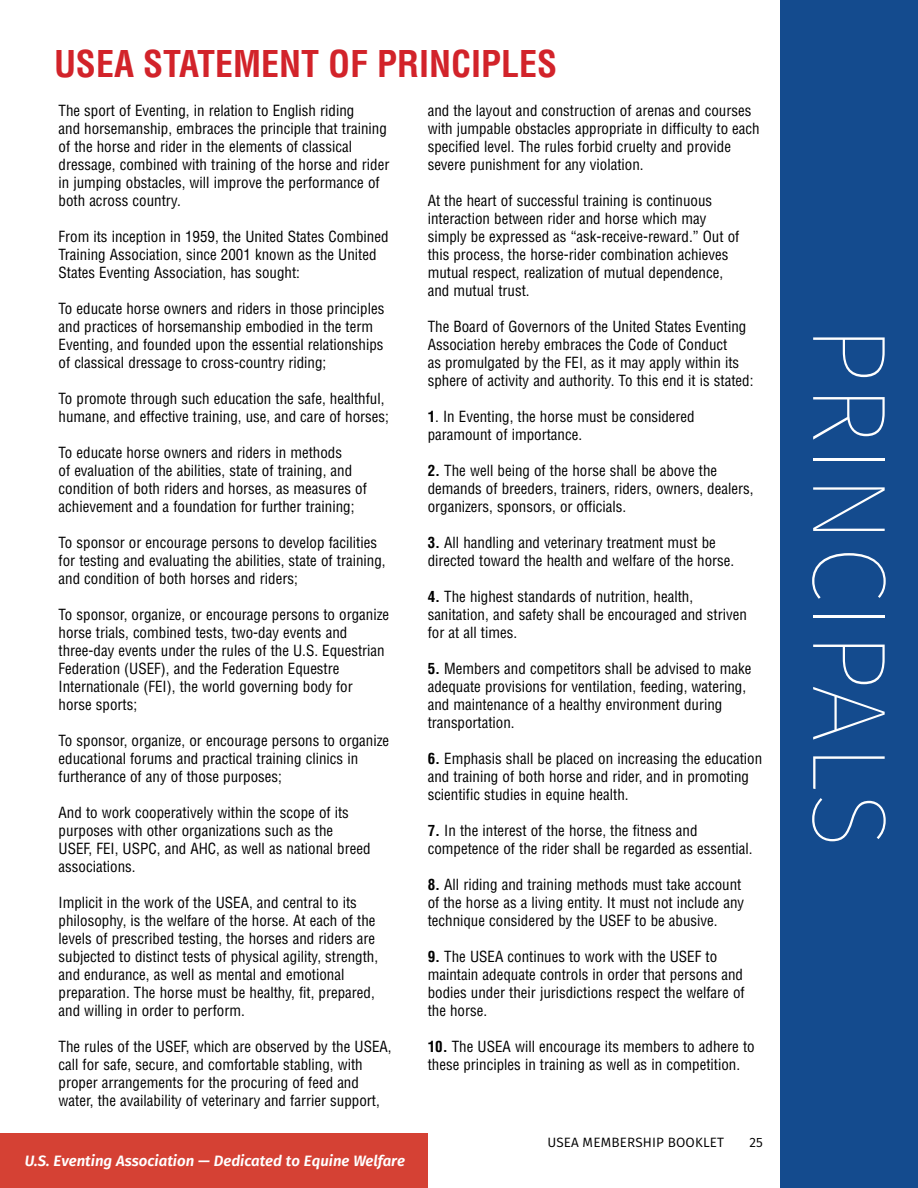
<style>
.page{position:relative;width:918px;height:1188px;background:#fff}
.page>*{position:absolute;margin:0;border:0;box-sizing:border-box;transform-origin:0 0}
.t1{font:100 105px "Fira Sans";letter-spacing:.01em;color:#fff}
.t2{font:700 condensed 36px "Helvetica LT Std";color:#d2232a}
.t3{font:condensed 15px/18px "Helvetica LT Std";color:#000}
.t4{font:italic 600 15px "Fira Sans";color:#fff}
.t5{font:13.5px "Fira Sans";letter-spacing:.01em;color:#000}
.s1{font-weight:700}
</style>
<div class="page">
<div style="left:781px;top:0;width:137px;height:1188px;background:#144b8e"></div>
<div style="left:0;top:1133px;width:428px;height:55px;background:#d54134"></div>
<h2 class="t2" style="left:54px;top:41px;width:505px">USEA STATEMENT OF PRINCIPLES</h2>
<p class="t3" style="left:59px;top:102px;width:332px">The sport of Eventing, in relation to English riding<br>and horsemanship, embraces the principle that training of the horse and rider in the elements of classical dressage, combined with training of the horse and rider in jumping obstacles, will improve the performance of both across country.</p>
<p class="t3" style="left:59px;top:228px;width:332px">From its inception in 1959, the United States Combined<br>Training Association, since 2001 known as the United<br>States Eventing Association, has sought:</p>
<p class="t3" style="left:59px;top:300px;width:327px">To educate horse owners and riders in those principles and practices of horsemanship embodied in the term Eventing, and founded upon the essential relationships of classical dressage to cross-country riding;</p>
<p class="t3" style="left:59px;top:390px;width:332px">To promote through such education the safe, healthful, humane, and effective training, use, and care of horses;</p>
<p class="t3" style="left:59px;top:444px;width:310px">To educate horse owners and riders in methods<br>of evaluation of the abilities, state of training, and condition of both riders and horses, as measures of achievement and a foundation for further training;</p>
<p class="t3" style="left:59px;top:534px;width:329px">To sponsor or encourage persons to develop facilities for testing and evaluating the abilities, state of training, and condition of both horses and riders;</p>
<p class="t3" style="left:59px;top:606px;width:332px">To sponsor, organize, or encourage persons to organize horse trials, combined tests, two-day events and three-day events under the rules of the U.S. Equestrian Federation (USEF), and the Federation Equestre Internationale (FEI), the world governing body for horse sports;</p>
<p class="t3" style="left:59px;top:732px;width:332px">To sponsor, organize, or encourage persons to organize educational forums and practical training clinics in furtherance of any of those purposes;</p>
<p class="t3" style="left:59px;top:804px;width:314px">And to work cooperatively within the scope of its purposes with other organizations such as the USEF, FEI, USPC, and AHC, as well as national breed associations.</p>
<p class="t3" style="left:59px;top:894px;width:321px">Implicit in the work of the USEA, and central to its philosophy, is the welfare of the horse. At each of the levels of prescribed testing, the horses and riders are subjected to distinct tests of physical agility, strength, and endurance, as well as mental and emotional preparation. The horse must be healthy, fit, prepared, and willing in order to perform.</p>
<p class="t3" style="left:59px;top:1038px;width:335px">The rules of the USEF, which are observed by the USEA, call for safe, secure, and comfortable stabling, with proper arrangements for the procuring of feed and water, the availability of veterinary and farrier support,</p>
<p class="t3" style="left:428px;top:101px;width:334px">and the layout and construction of arenas and courses with jumpable obstacles appropriate in difficulty to each specified level. The rules forbid cruelty and provide severe punishment for any violation.</p>
<p class="t3" style="left:428px;top:191px;width:313px">At the heart of successful training is continuous interaction between rider and horse which may simply be expressed as “ask-receive-reward.” Out of this process, the horse-rider combination achieves mutual respect, realization of mutual dependence, and mutual trust.</p>
<p class="t3" style="left:428px;top:317px;width:327px">The Board of Governors of the United States Eventing Association hereby embraces the Code of Conduct<br>as promulgated by the FEI, as it may apply within its sphere of activity and authority. To this end it is stated:</p>
<p class="t3" style="left:428px;top:407px;width:269px"><span class="s1">1</span>. In Eventing, the horse must be considered paramount of importance.</p>
<p class="t3" style="left:428px;top:461px;width:327px"><span class="s1">2.</span> The well being of the horse shall be above the demands of breeders, trainers, riders, owners, dealers, organizers, sponsors, or officials.</p>
<p class="t3" style="left:428px;top:533px;width:308px"><span class="s1">3.</span> All handling and veterinary treatment must be directed toward the health and welfare of the horse.</p>
<p class="t3" style="left:428px;top:587px;width:321px"><span class="s1">4.</span> The highest standards of nutrition, health, sanitation, and safety shall be encouraged and striven for at all times.</p>
<p class="t3" style="left:428px;top:659px;width:325px"><span class="s1">5.</span> Members and competitors shall be advised to make adequate provisions for ventilation, feeding, watering, and maintenance of a healthy environment during transportation.</p>
<p class="t3" style="left:428px;top:749px;width:336px"><span class="s1">6.</span> Emphasis shall be placed on increasing the education and training of both horse and rider, and in promoting scientific studies in equine health.</p>
<p class="t3" style="left:428px;top:821px;width:326px"><span class="s1">7.</span> In the interest of the horse, the fitness and competence of the rider shall be regarded as essential.</p>
<p class="t3" style="left:428px;top:875px;width:318px"><span class="s1">8.</span> All riding and training methods must take account of the horse as a living entity. It must not include any technique considered by the USEF to be abusive.</p>
<p class="t3" style="left:428px;top:947px;width:319px"><span class="s1">9.</span> The USEA continues to work with the USEF to maintain adequate controls in order that persons and bodies under their jurisdictions respect the welfare of the horse.</p>
<p class="t3" style="left:428px;top:1037px;width:329px"><span class="s1">10.</span> The USEA will encourage its members to adhere to these principles in training as well as in competition.</p>
<p class="t4" style="left:25px;top:1149px;width:382px">U.S. Eventing Association — Dedicated to Equine Welfare</p>
<p class="t5" style="left:547px;top:1132px;width:178px">USEA MEMBERSHIP BOOKLET</p>
<p class="t5" style="left:749px;top:1132px;width:15px">25</p>
<h1 class="t1" style="left:923px;top:325px;width:526px;rotate:90deg">PRINCIPALS</h1>
</div>
